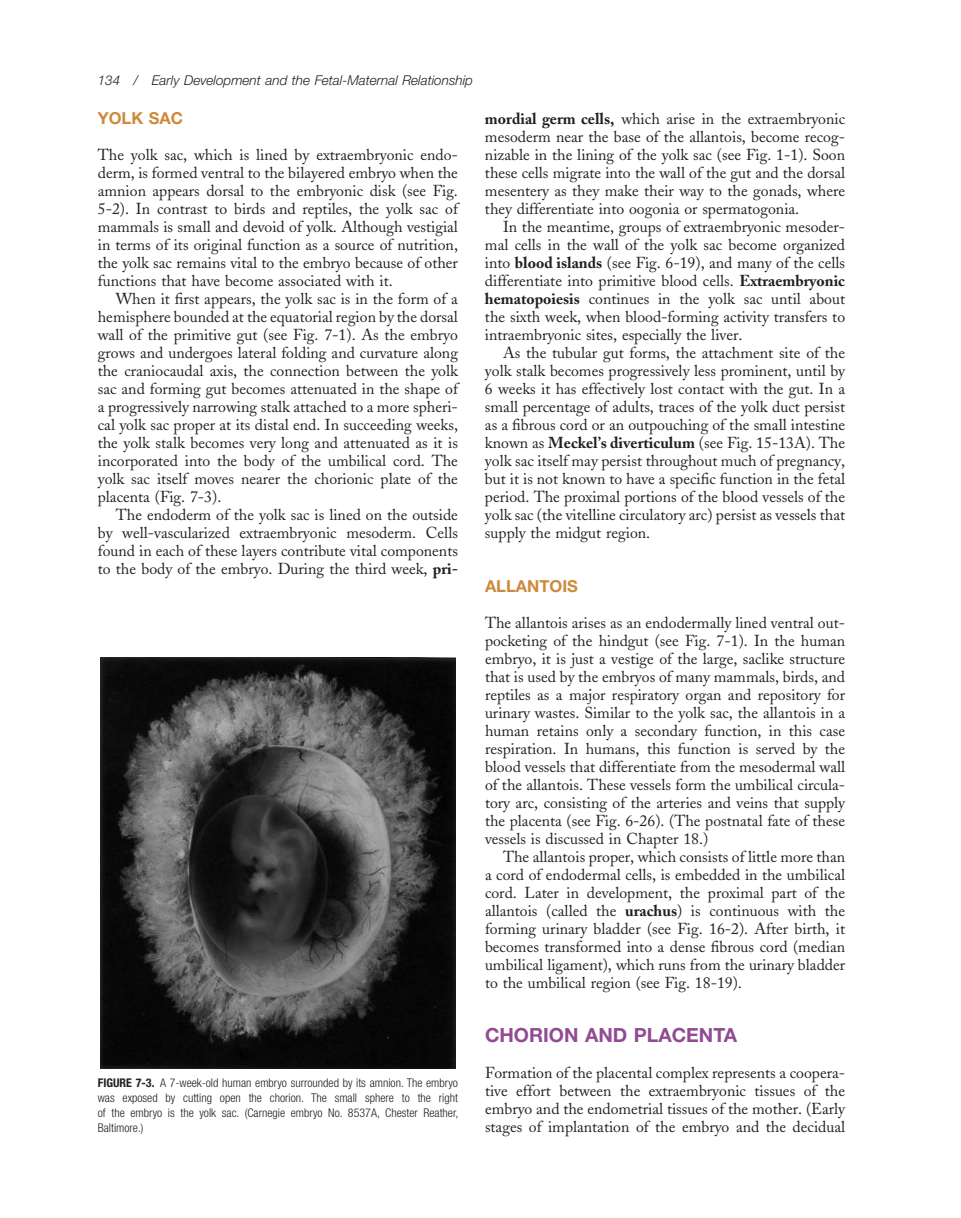
<style>
.page{position:relative;width:961px;height:1218px;background:#fff}
.page>*{position:absolute;margin:0;border:0;box-sizing:border-box;transform-origin:0 0}
.t1{font:700 19.5px "Helvetica Neue";color:#924b93}
.t2{font:700 16.5px "Helvetica Neue";color:#ce8a3c}
.t3{font:15.75px/18px "Adobe Caslon";color:#231f20;text-align:justify}
.t4{font:italic 300 13.5px "Helvetica Neue";color:#231f20}
.t5{font:300 condensed 12px/15px "Helvetica Neue";color:#231f20;text-align:justify}
.s1{font-weight:700}
</style>
<div class="page">
<img style="left:100px;top:657px;width:356px;height:411px">
<p class="t4" style="left:98px;top:76px;width:377px">134 / Early Development and the Fetal-Maternal Relationship</p>
<p class="t2" style="left:98px;top:112px;width:87px">YOLK SAC</p>
<p class="t3" style="left:98px;top:147px;width:362px">The yolk sac, which is lined by extraembryonic endo&shy;derm, is formed ventral to the bilayered embryo when the amnion appears dorsal to the embryonic disk (see Fig.<br>5-2). In contrast to birds and reptiles, the yolk sac of mammals is small and devoid of yolk. Although vestigial in terms of its original function as a source of nutrition, the yolk sac remains vital to the embryo because of other functions that have become associated with it.</p>
<p class="t3" style="left:98px;top:291px;width:362px;text-indent:18px">When it first appears, the yolk sac is in the form of a hemisphere bounded at the equatorial region by the dorsal wall of the primitive gut (see Fig. 7-1). As the embryo grows and undergoes lateral folding and curvature along the craniocaudal axis, the connection between the yolk sac and forming gut becomes attenuated in the shape of a progressively narrowing stalk attached to a more spheri&shy;cal yolk sac proper at its distal end. In succeeding weeks, the yolk stalk becomes very long and attenuated as it is incorporated into the body of the umbilical cord. The yolk sac itself moves nearer the chorionic plate of the placenta (Fig. 7-3).</p>
<p class="t3" style="left:98px;top:507px;width:362px;text-indent:18px">The endoderm of the yolk sac is lined on the outside by well-vascularized extraembryonic mesoderm. Cells found in each of these layers contribute vital components to the body of the embryo. During the third week, <span class="s1">pri-</span></p>
<p class="t5" style="left:98px;top:1076px;width:362px"><span class="s1">FIGURE 7-3.</span> A 7-week-old human embryo surrounded by its amnion. The embryo was exposed by cutting open the chorion. The small sphere to the right of the embryo is the yolk sac. (Carnegie embryo No. 8537A, Chester Reather, Baltimore.)</p>
<p class="t3" style="left:485px;top:111px;width:362px"><span class="s1">mordial germ cells,</span> which arise in the extraembryonic mesoderm near the base of the allantois, become recog&shy;nizable in the lining of the yolk sac (see Fig. 1-1). Soon these cells migrate into the wall of the gut and the dorsal mesentery as they make their way to the gonads, where they differentiate into oogonia or spermatogonia.</p>
<p class="t3" style="left:485px;top:219px;width:362px;text-indent:18px">In the meantime, groups of extraembryonic mesoder&shy;mal cells in the wall of the yolk sac become organized into <span class="s1">blood islands</span> (see Fig. 6-19), and many of the cells differentiate into primitive blood cells. <span class="s1">Extraembryonic hematopoiesis</span> continues in the yolk sac until about the sixth week, when blood-forming activity transfers to intraembryonic sites, especially the liver.</p>
<p class="t3" style="left:485px;top:345px;width:362px;text-indent:18px">As the tubular gut forms, the attachment site of the yolk stalk becomes progressively less prominent, until by 6 weeks it has effectively lost contact with the gut. In a small percentage of adults, traces of the yolk duct persist as a fibrous cord or an outpouching of the small intestine known as <span class="s1">Meckel’s diverticulum</span> (see Fig. 15-13A). The yolk sac itself may persist throughout much of pregnancy, but it is not known to have a specific function in the fetal period. The proximal portions of the blood vessels of the yolk sac (the vitelline circulatory arc) persist as vessels that supply the midgut region.</p>
<p class="t2" style="left:485px;top:580px;width:94px">ALLANTOIS</p>
<p class="t3" style="left:485px;top:615px;width:362px">The allantois arises as an endodermally lined ventral out&shy;pocketing of the hindgut (see Fig. 7-1). In the human embryo, it is just a vestige of the large, saclike structure that is used by the embryos of many mammals, birds, and reptiles as a major respiratory organ and repository for urinary wastes. Similar to the yolk sac, the allantois in a human retains only a secondary function, in this case respiration. In humans, this function is served by the blood vessels that differentiate from the mesodermal wall of the allantois. These vessels form the umbilical circula&shy;tory arc, consisting of the arteries and veins that supply the placenta (see Fig. 6-26). (The postnatal fate of these vessels is discussed in Chapter 18.)</p>
<p class="t3" style="left:485px;top:849px;width:362px;text-indent:18px">The allantois proper, which consists of little more than a cord of endodermal cells, is embedded in the umbilical cord. Later in development, the proximal part of the allantois (called the <span class="s1">urachus</span>) is continuous with the forming urinary bladder (see Fig. 16-2). After birth, it becomes transformed into a dense fibrous cord (median umbilical ligament), which runs from the urinary bladder to the umbilical region (see Fig. 18-19).</p>
<p class="t1" style="left:485px;top:1028px;width:254px">CHORION AND PLACENTA</p>
<p class="t3" style="left:485px;top:1065px;width:362px">Formation of the placental complex represents a coopera&shy;tive effort between the extraembryonic tissues of the embryo and the endometrial tissues of the mother. (Early stages of implantation of the embryo and the decidual</p>
</div>
